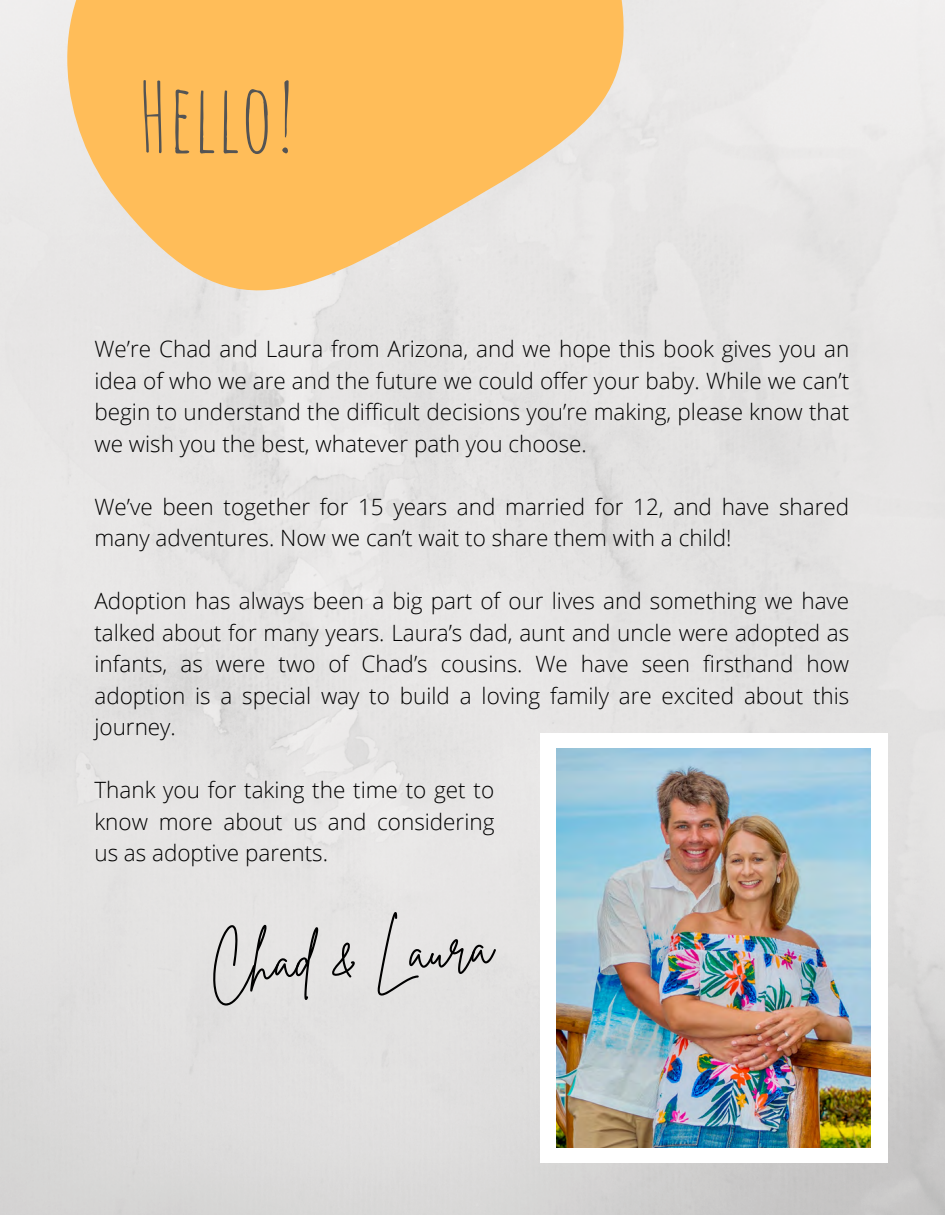
<style>
.page{position:relative;width:945px;height:1215px;background:#fff}
.page>*{position:absolute;margin:0;border:0;box-sizing:border-box;transform-origin:0 0}
.t1{font:95.1px "Amatic SC";color:#545454}
.t2{font:55.2px "Brittany Signature";color:#000}
.t3{font:300 22.5px/31.5px "Open Sans";color:#000;text-align:justify}
</style>
<div class="page">
<img style="left:557px;top:749px;width:314px;height:398px">
<svg style="left:41px;top:0;width:600px;height:331px;background:#f5cd90"></svg>
<h1 class="t1" style="left:137px;top:56px;width:161px">Hello!</h1>
<p class="t3" style="left:94px;top:333px;width:756px">We’re Chad and Laura from Arizona, and we hope this book gives you an idea of who we are and the future we could offer your baby. While we can’t begin to understand the difficult decisions you’re making, please know that we wish you the best, whatever path you choose.</p>
<p class="t3" style="left:94px;top:490px;width:756px">We’ve been together for 15 years and married for 12, and have shared many adventures. Now we can’t wait to share them with a child!</p>
<p class="t3" style="left:94px;top:585px;width:756px">Adoption has always been a big part of our lives and something we have talked about for many years. Laura’s dad, aunt and uncle were adopted as infants, as were two of Chad’s cousins. We have seen firsthand how adoption is a special way to build a loving family are excited about this journey.</p>
<p class="t3" style="left:94px;top:774px;width:401px">Thank you for taking the time to get to know more about us and considering us as adoptive parents.</p>
<h2 class="t2" style="left:207px;top:929px;width:285px;rotate:-4deg">Chad &amp; Laura</h2>
</div>
